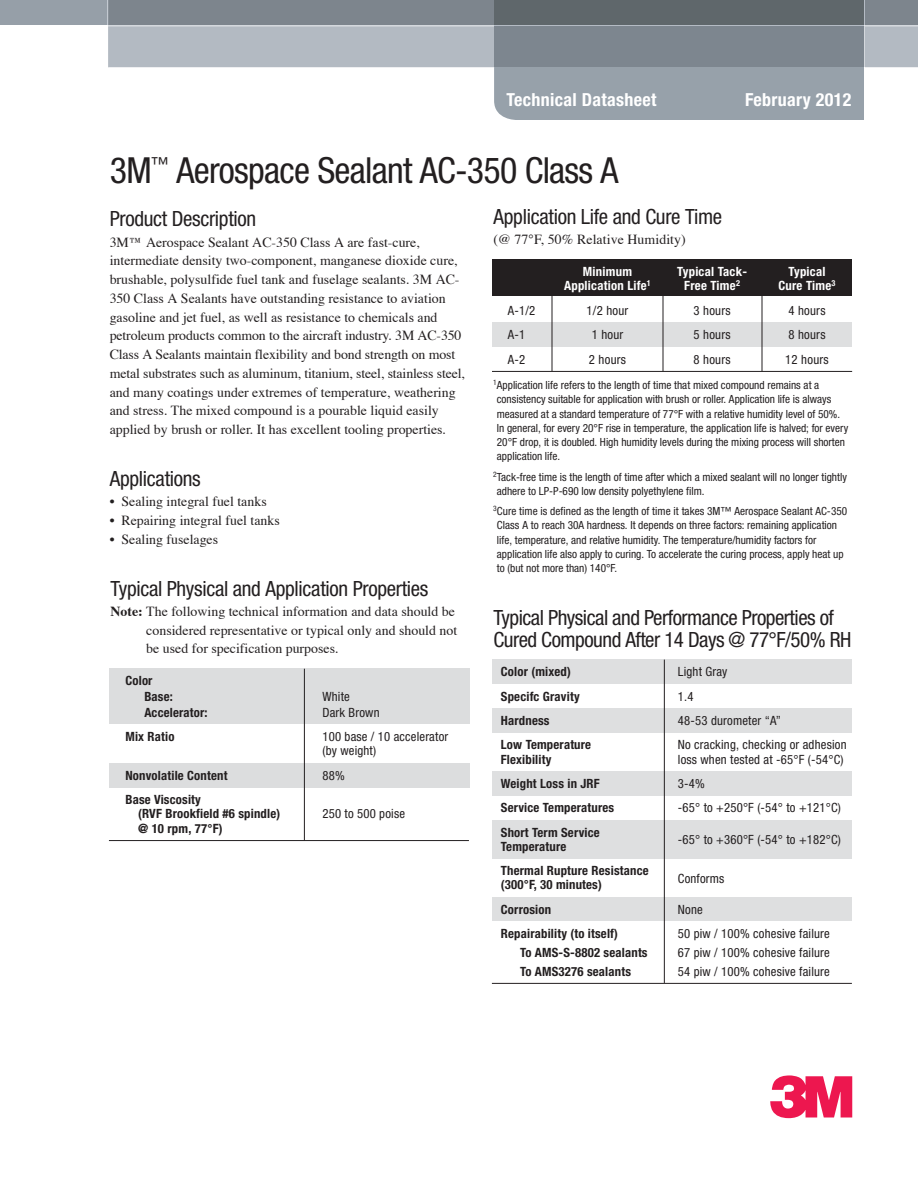
<style>
.page{position:relative;width:918px;height:1188px;background:#fff}
.page>*{position:absolute;margin:0;border:0;box-sizing:border-box;transform-origin:0 0}
.t1{font:60px "Logo 3 M Font";color:#ed174f}
.t2{font:condensed 36px "Helvetica Neue";letter-spacing:-.02em;color:#231f20}
.t3{font:condensed 21px/22.5px "Helvetica Neue";letter-spacing:-.015em;color:#231f20}
.t4{font:700 condensed 18px "Helvetica Neue";letter-spacing:.02em;color:#fff}
.t5{font:13.8px/18.8px "Times";color:#231f20}
.t6{font:condensed 12.75px/14.2px "Helvetica Neue";letter-spacing:.015em;color:#231f20}
.t7{font:700 condensed 12.75px/24.3px "Helvetica Neue";letter-spacing:.015em;color:#231f20}
.t8{font:700 condensed 12.75px "Helvetica Neue";letter-spacing:.02em;color:#fff}
.t9{font:700 condensed 12.75px "Helvetica Neue";letter-spacing:.015em;color:#231f20}
.t10{font:condensed 11.25px/14.2px "Helvetica Neue";color:#231f20}
.s1{font-weight:700}
</style>
<div class="page">
<div style="left:492px;top:708px;width:360px;height:25px;background:#dedfe0"></div>
<div style="left:492px;top:771px;width:360px;height:25px;background:#dedfe0"></div>
<div style="left:492px;top:820px;width:360px;height:38px;background:#dedfe0"></div>
<div style="left:492px;top:897px;width:360px;height:24px;background:#dedfe0"></div>
<div style="left:492px;top:660px;width:360px;height:24px;background:#dedfe0"></div>
<div style="left:494px;top:67px;width:370px;height:53px;background:#97a1aa"></div>
<svg style="left:0;top:0;width:918px;height:67px;background:#949ba2"></svg>
<div style="left:109px;top:669px;width:360px;height:55px;background:#dcddde"></div>
<div style="left:109px;top:763px;width:360px;height:24px;background:#dcddde"></div>
<hr style="left:109px;top:840px;width:360px;height:1px;background:#231f20">
<hr style="left:304px;top:669px;width:1px;height:171px;background:#231f20">
<hr style="left:492px;top:983px;width:360px;height:1px;background:#231f20">
<hr style="left:664px;top:660px;width:1px;height:323px;background:#231f20">
<div style="left:492px;top:322px;width:360px;height:25px;background:#dedfe0"></div>
<div style="left:492px;top:260px;width:360px;height:36px;background:#231f20"></div>
<hr style="left:492px;top:371px;width:360px;height:1px;background:#231f20">
<hr style="left:552px;top:295px;width:1px;height:76px;background:#231f20">
<hr style="left:663px;top:295px;width:1px;height:76px;background:#231f20">
<hr style="left:762px;top:295px;width:1px;height:76px;background:#231f20">
<h3 class="t4" style="left:506px;top:93px;width:152px">Technical Datasheet</h3>
<h3 class="t4" style="left:745px;top:93px;width:108px">February 2012</h3>
<h2 class="t2" style="left:110px;top:157px;width:510px">3M<sup>™</sup> Aerospace Sealant AC-350 Class A</h2>
<h3 class="t3" style="left:110px;top:209px;width:148px">Product Description</h3>
<p class="t5" style="left:110px;top:234px;width:357px">3M™ Aerospace Sealant AC-350 Class A are fast-cure, intermediate density two-component, manganese dioxide cure, brushable, polysulfide fuel tank and fuselage sealants. 3M AC-350 Class A Sealants have outstanding resistance to aviation gasoline and jet fuel, as well as resistance to chemicals and petroleum products common to the aircraft industry. 3M AC-350<br>Class A Sealants maintain flexibility and bond strength on most metal substrates such as aluminum, titanium, steel, stainless steel, and many coatings under extremes of temperature, weathering and stress. The mixed compound is a pourable liquid easily applied by brush or roller. It has excellent tooling properties.</p>
<h3 class="t3" style="left:110px;top:469px;width:93px">Applications</h3>
<p class="t5" style="left:110px;top:494px;width:159px">• Sealing integral fuel tanks</p>
<p class="t5" style="left:110px;top:512px;width:172px">• Repairing integral fuel tanks</p>
<p class="t5" style="left:110px;top:531px;width:110px">• Sealing fuselages</p>
<h3 class="t3" style="left:494px;top:207px;width:230px">Application Life and Cure Time</h3>
<p class="t5" style="left:494px;top:232px;width:194px">(@ 77°F, 50% Relative Humidity)</p>
<p class="t8" style="left:583px;top:267px;width:51px">Minimum</p>
<p class="t8" style="left:677px;top:267px;width:71px">Typical Tack-</p>
<p class="t8" style="left:788px;top:267px;width:39px">Typical</p>
<p class="t8" style="left:564px;top:281px;width:88px">Application Life<sup>1</sup></p>
<p class="t8" style="left:684px;top:281px;width:57px">Free Time<sup>2</sup></p>
<p class="t8" style="left:778px;top:281px;width:59px">Cure Time<sup>3</sup></p>
<p class="t6" style="left:508px;top:304px;width:29px">A-1/2</p>
<p class="t6" style="left:587px;top:304px;width:43px">1/2 hour</p>
<p class="t6" style="left:694px;top:304px;width:39px">3 hours</p>
<p class="t6" style="left:788px;top:304px;width:39px">4 hours</p>
<p class="t6" style="left:508px;top:329px;width:19px">A-1</p>
<p class="t6" style="left:592px;top:329px;width:33px">1 hour</p>
<p class="t6" style="left:694px;top:329px;width:39px">5 hours</p>
<p class="t6" style="left:788px;top:329px;width:39px">8 hours</p>
<p class="t6" style="left:508px;top:353px;width:19px">A-2</p>
<p class="t6" style="left:589px;top:353px;width:39px">2 hours</p>
<p class="t6" style="left:694px;top:353px;width:39px">8 hours</p>
<p class="t6" style="left:785px;top:353px;width:45px">12 hours</p>
<p class="t10" style="left:497px;top:379px;width:353px;text-indent:-4px"><sup>1</sup>Application life refers to the length of time that mixed compound remains at a consistency suitable for application with brush or roller. Application life is always measured at a standard temperature of 77°F with a relative humidity level of 50%.<br>In general, for every 20°F rise in temperature, the application life is halved; for every 20°F drop, it is doubled. High humidity levels during the mixing process will shorten application life.</p>
<p class="t10" style="left:497px;top:471px;width:352px;text-indent:-4px"><sup>2</sup>Tack-free time is the length of time after which a mixed sealant will no longer tightly adhere to LP-P-690 low density polyethylene film.</p>
<p class="t10" style="left:497px;top:505px;width:352px;text-indent:-4px"><sup>3</sup>Cure time is defined as the length of time it takes 3M™ Aerospace Sealant AC-350<br>Class A to reach 30A hardness. It depends on three factors: remaining application life, temperature, and relative humidity. The temperature/humidity factors for application life also apply to curing. To accelerate the curing process, apply heat up to (but not more than) 140°F.</p>
<h3 class="t3" style="left:111px;top:579px;width:320px">Typical Physical and Application Properties</h3>
<p class="t5" style="left:146px;top:603px;width:312px;text-indent:-36px"><span class="s1">Note:</span> The following technical information and data should be considered representative or typical only and should not be used for specification purposes.</p>
<p class="t7" style="left:144px;top:674px;width:30px;line-height:15.8px;text-indent:-19px">Color<br>Base:</p>
<p class="t6" style="left:322px;top:691px;width:29px">White</p>
<p class="t7" style="left:144px;top:701px;width:65px">Accelerator:</p>
<p class="t6" style="left:322px;top:706px;width:59px">Dark Brown</p>
<p class="t7" style="left:125px;top:726px;width:51px">Mix Ratio</p>
<p class="t6" style="left:322px;top:731px;width:127px">100 base / 10 accelerator (by weight)</p>
<p class="t7" style="left:125px;top:764px;width:104px">Nonvolatile Content</p>
<p class="t6" style="left:322px;top:769px;width:24px">88%</p>
<p class="t7" style="left:138px;top:794px;width:144px;line-height:14.2px;text-indent:-13px">Base Viscosity<br>(RVF Brookfield #6 spindle)</p>
<p class="t6" style="left:322px;top:808px;width:84px">250 to 500 poise</p>
<p class="t9" style="left:138px;top:820px;width:86px">@ 10 rpm, 77°F)</p>
<h3 class="t3" style="left:493px;top:608px;width:359px">Typical Physical and Performance Properties of<br>Cured Compound After 14 Days @ 77°F/50% RH</h3>
<p class="t7" style="left:501px;top:661px;width:72px">Color (mixed)</p>
<p class="t6" style="left:678px;top:666px;width:51px">Light Gray</p>
<p class="t7" style="left:501px;top:685px;width:80px">Specifc Gravity</p>
<p class="t6" style="left:678px;top:690px;width:17px">1.4</p>
<p class="t7" style="left:501px;top:709px;width:50px">Hardness</p>
<p class="t6" style="left:678px;top:714px;width:105px">48-53 durometer “A”</p>
<p class="t7" style="left:501px;top:734px;width:92px">Low Temperature</p>
<p class="t6" style="left:678px;top:739px;width:170px">No cracking, checking or adhesion</p>
<p class="t7" style="left:501px;top:748px;width:52px">Flexibility</p>
<p class="t6" style="left:678px;top:753px;width:167px">loss when tested at -65°F (-54°C)</p>
<p class="t7" style="left:501px;top:772px;width:100px">Weight Loss in JRF</p>
<p class="t6" style="left:678px;top:777px;width:28px">3-4%</p>
<p class="t7" style="left:501px;top:797px;width:115px">Service Temperatures</p>
<p class="t6" style="left:678px;top:802px;width:164px">-65° to +250°F (-54° to +121°C)</p>
<p class="t7" style="left:501px;top:821px;width:100px">Short Term Service</p>
<p class="t6" style="left:678px;top:834px;width:164px">-65° to +360°F (-54° to +182°C)</p>
<p class="t7" style="left:501px;top:835px;width:149px">Temperature<br>Thermal Rupture Resistance</p>
<p class="t6" style="left:678px;top:872px;width:48px">Conforms</p>
<p class="t7" style="left:501px;top:874px;width:103px">(300°F, 30 minutes)<br>Corrosion</p>
<p class="t6" style="left:678px;top:903px;width:26px">None</p>
<p class="t7" style="left:501px;top:922px;width:119px">Repairability (to itself)</p>
<p class="t6" style="left:678px;top:927px;width:153px">50 piw / 100% cohesive failure</p>
<p class="t7" style="left:520px;top:941px;width:129px">To AMS-S-8802 sealants</p>
<p class="t6" style="left:678px;top:946px;width:153px">67 piw / 100% cohesive failure</p>
<p class="t7" style="left:520px;top:960px;width:113px">To AMS3276 sealants</p>
<p class="t6" style="left:678px;top:965px;width:153px">54 piw / 100% cohesive failure</p>
<h1 class="t1" style="left:770px;top:1068px;width:97px">3</h1>
</div>
